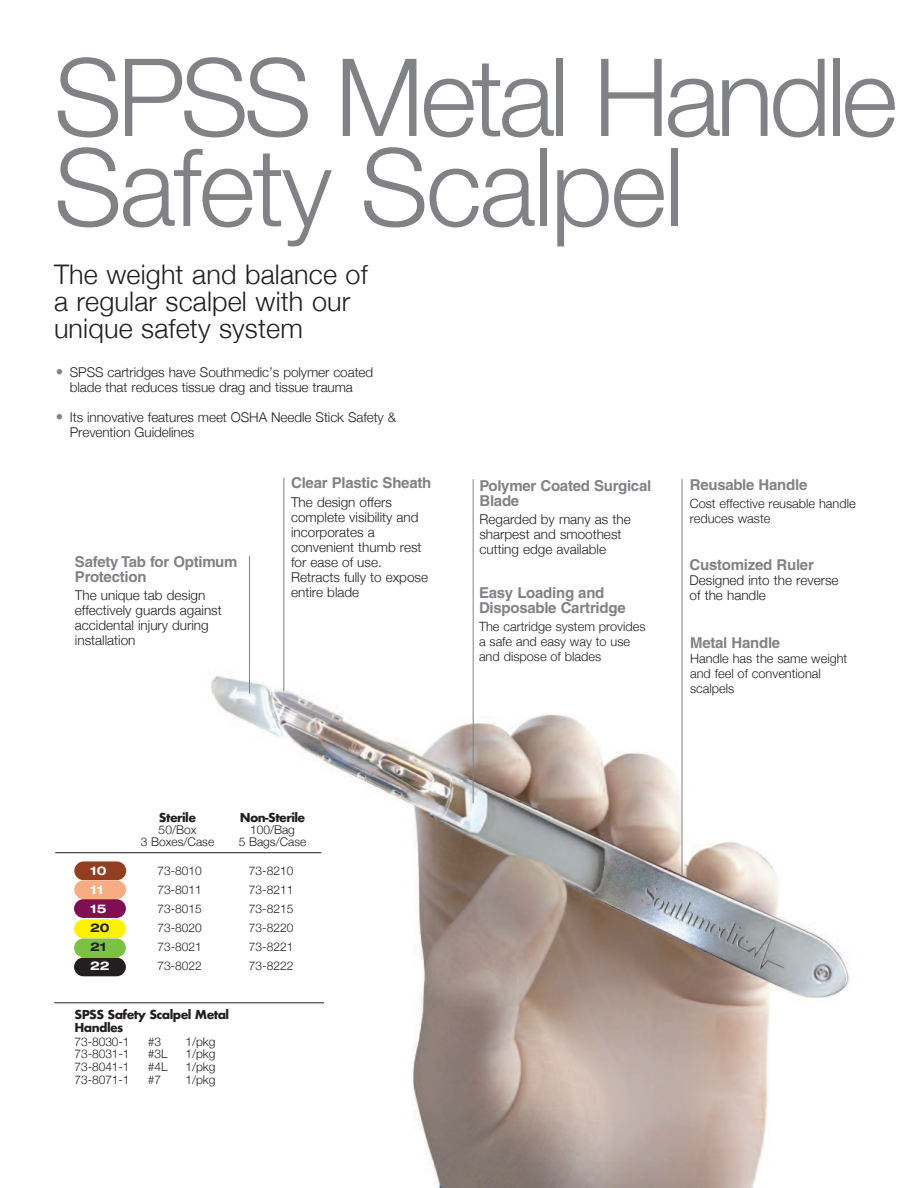
<style>
.page{position:relative;width:918px;height:1188px;background:#fff}
.page>*{position:absolute;margin:0;border:0;box-sizing:border-box;transform-origin:0 0}
.t1{font:300 108px/90px "Helvetica Neue";letter-spacing:-.03em;color:#808285}
.t2{font:300 27px/27px "Helvetica Neue";letter-spacing:.005em;color:#231f20}
.t3{font:700 15px/15px "Helvetica";letter-spacing:-.015em;color:#808285}
.t4{font:300 13.5px/15px "Helvetica Neue";color:#231f20}
.t5{font:300 12.75px/15px "Helvetica Neue";color:#231f20}
.t6{font:300 12px/11.6px "Helvetica Neue";color:#231f20;text-align:center}
.t7{font:700 12px/13.5px "Futura";letter-spacing:-.05em;color:#231f20}
.t8{font:700 expanded 12px "Helvetica Neue";color:#fff}
.t9{font:700 expanded 12px "Helvetica Neue";color:#231f20}
.s1{font-size:15px;color:#808285}
</style>
<div class="page">
<img style="left:205px;top:669px;width:645px;height:519px">
<hr style="left:473px;top:479px;width:1px;height:324px;background:#808285">
<hr style="left:284px;top:478px;width:1px;height:213px;background:#808285">
<hr style="left:249px;top:556px;width:1px;height:138px;background:#808285">
<hr style="left:682px;top:479px;width:1px;height:398px;background:#808285">
<img style="left:74px;top:861px;width:52px;height:19px;border-radius:9px">
<img style="left:74px;top:880px;width:52px;height:19px;border-radius:9px">
<img style="left:74px;top:899px;width:52px;height:19px;border-radius:9px">
<img style="left:74px;top:919px;width:52px;height:19px;border-radius:9px">
<img style="left:74px;top:938px;width:52px;height:19px;border-radius:9px">
<img style="left:74px;top:958px;width:52px;height:18px;border-radius:9px">
<hr style="left:55px;top:852px;width:266px;height:1px;background:#231f20">
<hr style="left:54px;top:1002px;width:270px;height:1px;background:#231f20">
<h1 class="t1" style="left:54px;top:50px;width:845px">SPSS Metal Handle<br>Safety Scalpel</h1>
<h2 class="t2" style="left:54px;top:260px;width:315px">The weight and balance of a regular scalpel with our unique safety system</h2>
<p class="t4" style="left:56px;top:364px;width:319px;text-align:center"><span class="s1">•</span> SPSS cartridges have Southmedic’s polymer coated blade that reduces tissue drag and tissue trauma</p>
<p class="t4" style="left:70px;top:409px;width:328px;text-indent:-14px"><span class="s1">•</span> Its innovative features meet OSHA Needle Stick Safety &amp;<br>Prevention Guidelines</p>
<p class="t3" style="left:75px;top:556px;width:164px">Safety Tab for Optimum<br>Protection</p>
<p class="t4" style="left:75px;top:588px;width:148px">The unique tab design effectively guards against accidental injury during installation</p>
<p class="t3" style="left:291px;top:477px;width:142px">Clear Plastic Sheath</p>
<p class="t4" style="left:291px;top:494px;width:138px">The design offers complete visibility and incorporates a convenient thumb rest for ease of use.<br>Retracts fully to expose entire blade</p>
<p class="t7" style="left:159px;top:811px;width:39px">Sterile</p>
<p class="t6" style="left:141px;top:824px;width:75px">50/Box<br>3 Boxes/Case</p>
<p class="t7" style="left:240px;top:811px;width:67px">Non-Sterile</p>
<p class="t6" style="left:239px;top:824px;width:69px">100/Bag<br>5 Bags/Case</p>
<p class="t8" style="left:90px;top:866px;width:18px">10</p>
<p class="t6" style="left:157px;top:865px;width:46px">73-8010</p>
<p class="t6" style="left:249px;top:865px;width:46px">73-8210</p>
<p class="t8" style="left:90px;top:885px;width:15px">11</p>
<p class="t6" style="left:157px;top:883px;width:46px">73-8011</p>
<p class="t6" style="left:249px;top:883px;width:46px">73-8211</p>
<p class="t8" style="left:90px;top:904px;width:18px">15</p>
<p class="t6" style="left:157px;top:902px;width:46px">73-8015</p>
<p class="t6" style="left:249px;top:902px;width:46px">73-8215</p>
<p class="t9" style="left:90px;top:923px;width:21px">20</p>
<p class="t6" style="left:157px;top:921px;width:46px">73-8020</p>
<p class="t6" style="left:249px;top:921px;width:46px">73-8220</p>
<p class="t9" style="left:90px;top:942px;width:18px">21</p>
<p class="t6" style="left:157px;top:940px;width:46px">73-8021</p>
<p class="t6" style="left:249px;top:940px;width:46px">73-8221</p>
<p class="t8" style="left:90px;top:961px;width:21px">22</p>
<p class="t6" style="left:157px;top:959px;width:46px">73-8022</p>
<p class="t6" style="left:249px;top:959px;width:46px">73-8222</p>
<p class="t7" style="left:75px;top:1007px;width:156px">SPSS Safety Scalpel Metal<br>Handles</p>
<p class="t6" style="left:75px;top:1036px;width:57px">73-8030-1</p>
<p class="t6" style="left:148px;top:1036px;width:15px">#3</p>
<p class="t6" style="left:186px;top:1036px;width:31px">1/pkg</p>
<p class="t6" style="left:75px;top:1048px;width:57px">73-8031-1</p>
<p class="t6" style="left:148px;top:1048px;width:21px">#3L</p>
<p class="t6" style="left:186px;top:1048px;width:31px">1/pkg</p>
<p class="t6" style="left:75px;top:1061px;width:57px">73-8041-1</p>
<p class="t6" style="left:148px;top:1061px;width:21px">#4L</p>
<p class="t6" style="left:186px;top:1061px;width:31px">1/pkg</p>
<p class="t6" style="left:75px;top:1074px;width:57px">73-8071-1</p>
<p class="t6" style="left:148px;top:1074px;width:15px">#7</p>
<p class="t6" style="left:186px;top:1074px;width:31px">1/pkg</p>
<p class="t3" style="left:479px;top:479px;width:173px">Polymer Coated Surgical<br>Blade</p>
<p class="t4" style="left:479px;top:511px;width:153px">Regarded by many as the sharpest and smoothest cutting edge available</p>
<p class="t3" style="left:479px;top:587px;width:148px">Easy Loading and<br>Disposable Cartridge</p>
<p class="t5" style="left:479px;top:619px;width:168px">The cartridge system provides a safe and easy way to use and dispose of blades</p>
<p class="t3" style="left:690px;top:479px;width:119px">Reusable Handle</p>
<p class="t5" style="left:690px;top:496px;width:167px">Cost effective reusable handle reduces waste</p>
<p class="t3" style="left:690px;top:559px;width:126px">Customized Ruler</p>
<p class="t4" style="left:690px;top:573px;width:150px">Designed into the reverse of the handle</p>
<p class="t3" style="left:690px;top:637px;width:92px">Metal Handle</p>
<p class="t5" style="left:690px;top:651px;width:159px">Handle has the same weight and feel of conventional scalpels</p>
</div>
